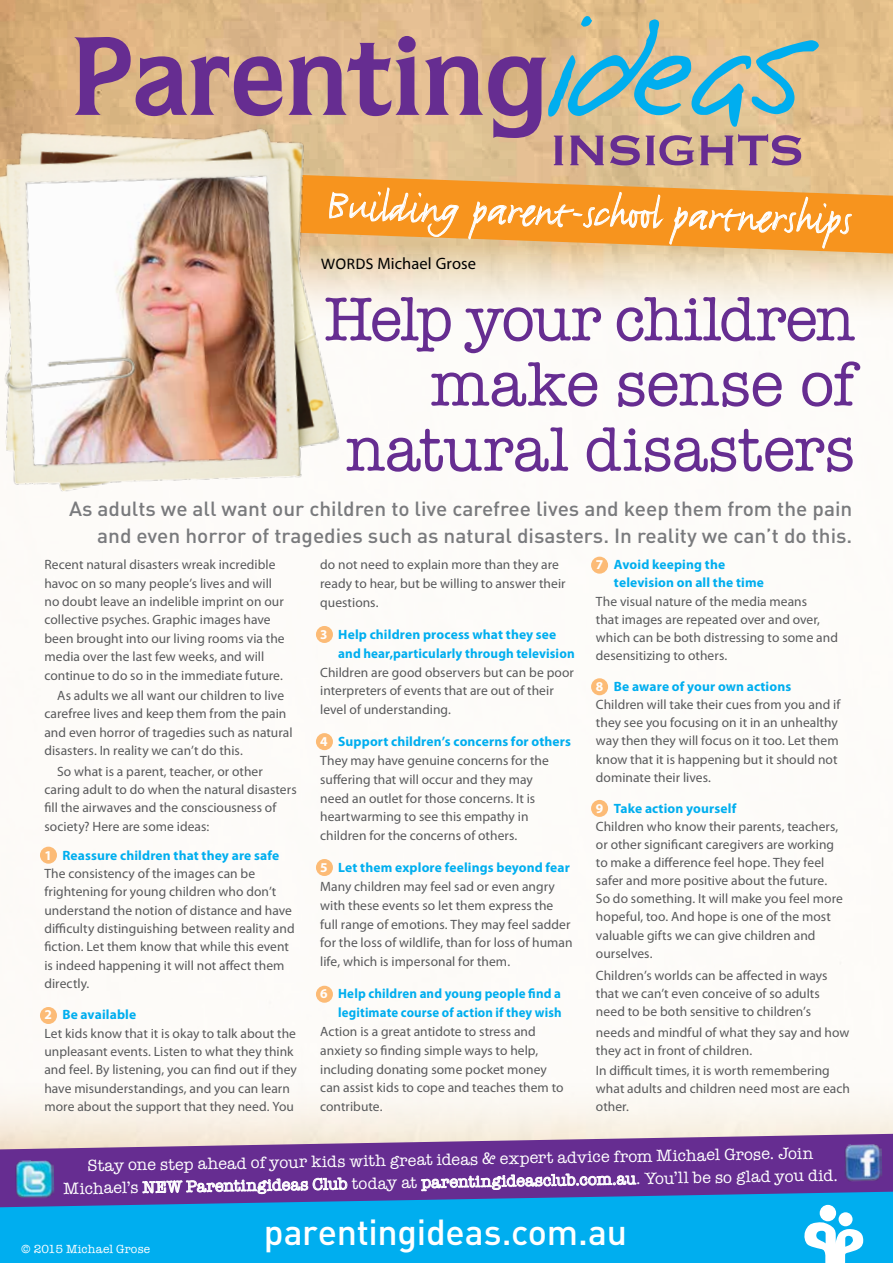
<style>
.page{position:relative;width:893px;height:1263px;background:#fff}
.page>*{position:absolute;margin:0;border:0;box-sizing:border-box;transform-origin:0 0}
.t1{font:63.75px/65.1px "American Typewriter";letter-spacing:-.005em;color:#662d91;text-align:right}
.t2{font:56.4px "Copperplate";letter-spacing:-.05em;color:#662d91}
.t3{font:46.5px "Justlefthand";color:#fff}
.t4{font:500 35.7px "DIN";letter-spacing:-.01em;color:#fff}
.t5{font:500 20.25px/27px "DIN";color:#797a7d;text-align:right}
.t6{font:16.5px/22.5px "American Typewriter";color:#fff;text-align:center}
.t7{font:16.5px "Myriad Pro";letter-spacing:.005em;color:#000}
.t8{font:13.5px/18.3px "Myriad Pro";letter-spacing:.005em;color:#58595b}
.t9{font:700 13.5px/18.9px "Myriad Pro";letter-spacing:.01em;color:#00aeef}
.t10{font:700 13.5px/18.9px "Myriad Pro";letter-spacing:.01em;color:#00aeef;text-align:right;scale:.96 1}
.t11{font:12px "American Typewriter";letter-spacing:.015em;color:#fff}
.s1{font-family:"Calibri"}
.s2{font-weight:700;color:#fff}
.s3{font-weight:700;color:#00aeef}
.s4{color:#fff}
</style>
<div class="page">
<img style="left:0;top:0;width:893px;height:316px">
<div style="left:40px;top:847px;width:17px;height:17px;background:#fcbb76;border-radius:50%"></div>
<div style="left:40px;top:1007px;width:17px;height:17px;background:#fcbb76;border-radius:50%"></div>
<div style="left:591px;top:557px;width:17px;height:17px;background:#fcbb76;border-radius:50%"></div>
<div style="left:591px;top:678px;width:17px;height:17px;background:#fcbb76;border-radius:50%"></div>
<div style="left:591px;top:800px;width:17px;height:17px;background:#fcbb76;border-radius:50%"></div>
<svg style="left:74px;top:37px;width:208px;height:77px;background:#ac7f8b"></svg>
<svg style="left:288px;top:16px;width:531px;height:122px;background:#b8a899"></svg>
<svg style="left:344px;top:173px;width:549px;height:80px;background:#e7b674"></svg>
<svg style="left:344px;top:179px;width:115px;height:58px;background:#f7a13a"></svg>
<svg style="left:468px;top:182px;width:384px;height:66px;background:#f4a342"></svg>
<svg style="left:0;top:1107px;width:893px;height:156px;background:#6293cc"></svg>
<div style="left:316px;top:733px;width:17px;height:17px;background:#fcbb76;border-radius:50%"></div>
<div style="left:316px;top:626px;width:17px;height:17px;background:#fcbb76;border-radius:50%"></div>
<div style="left:316px;top:859px;width:17px;height:17px;background:#fcbb76;border-radius:50%"></div>
<div style="left:316px;top:986px;width:17px;height:17px;background:#fcbb76;border-radius:50%"></div>
<img style="left:0;top:114px;width:344px;height:378px">
<h2 class="t2" style="left:549px;top:113px;width:258px">INSIGHTS</h2>
<h3 class="t3" style="left:328px;top:177px;width:526px;rotate:2deg">Building parent-school partnerships</h3>
<p class="t7" style="left:321px;top:254px;width:157px"><span class="s1">WORDS</span> Michael Grose</p>
<h1 class="t1" style="left:324px;top:284px;width:532px">Help your children make sense of natural disasters</h1>
<h3 class="t5" style="left:69px;top:495px;width:785px">As adults we all want our children to live carefree lives and keep them from the pain and even horror of tragedies such as natural disasters. In reality we can’t do this.</h3>
<p class="t8" style="left:44px;top:556px;width:242px">Recent natural disasters wreak incredible havoc on so many people’s lives and will no doubt leave an indelible imprint on our collective psyches. Graphic images have been brought into our living rooms via the media over the last few weeks, and will continue to do so in the immediate future.</p>
<p class="t8" style="left:44px;top:687px;width:250px;text-indent:13px">As adults we all want our children to live carefree lives and keep them from the pain and even horror of tragedies such as natural disasters. In reality we can’t do this.</p>
<p class="t8" style="left:44px;top:762px;width:254px;text-indent:13px">So what is a parent, teacher, or other caring adult to do when the natural disasters fill the airwaves and the consciousness of society? Here are some ideas:</p>
<p class="t8" style="left:44px;top:846px;width:252px"><span class="s2">1</span> <span class="s3">Reassure children that they are safe </span>The consistency of the images can be frightening for young children who don’t understand the notion of distance and have difficulty distinguishing between reality and fiction. Let them know that while this event is indeed happening it will not affect them directly.</p>
<p class="t8" style="left:44px;top:1006px;width:254px"><span class="s2">2</span> <span class="s3">Be available<br></span>Let kids know that it is okay to talk about the unpleasant events. Listen to what they think and feel. By listening, you can find out if they have misunderstandings, and you can learn more about the support that they need. You</p>
<p class="t8" style="left:320px;top:555px;width:247px;line-height:18.9px">do not need to explain more than they are ready to hear, but be willing to answer their questions.</p>
<p class="t9" style="left:338px;top:625px;width:238px;text-indent:-18px"><span class="s4">3</span> Help children process what they see and hear,particularly through television</p>
<p class="t8" style="left:320px;top:663px;width:255px;line-height:18.9px">Children are good observers but can be poor interpreters of events that are out of their level of understanding.</p>
<p class="t8" style="left:320px;top:732px;width:252px;line-height:18.9px"><span class="s2">4</span> <span class="s3">Support children’s concerns for others </span>They may have genuine concerns for the suffering that will occur and they may<br>need an outlet for those concerns. It is heartwarming to see this empathy in children for the concerns of others.</p>
<p class="t8" style="left:320px;top:858px;width:254px;line-height:18.9px"><span class="s2">5</span> <span class="s3">Let them explore feelings beyond fear </span>Many children may feel sad or even angry with these events so let them express the full range of emotions. They may feel sadder for the loss of wildlife, than for loss of human life, which is impersonal for them.</p>
<p class="t10" style="left:320px;top:984px;width:253px"><span class="s4">6</span> Help children and young people find a legitimate course of action if they wish</p>
<p class="t8" style="left:320px;top:1022px;width:245px;line-height:18.9px">Action is a great antidote to stress and anxiety so finding simple ways to help, including donating some pocket money can assist kids to cope and teaches them to contribute.</p>
<p class="t9" style="left:614px;top:556px;width:151px;line-height:18.1px;text-indent:-18px"><span class="s4">7</span> Avoid keeping the television on all the time</p>
<p class="t8" style="left:596px;top:592px;width:244px">The visual nature of the media means<br>that images are repeated over and over, which can be both distressing to some and desensitizing to others.</p>
<p class="t8" style="left:596px;top:677px;width:246px"><span class="s2">8</span> <span class="s3">Be aware of your own actions </span>Children will take their cues from you and if they see you focusing on it in an unhealthy way then they will focus on it too. Let them know that it is happening but it should not dominate their lives.</p>
<p class="t8" style="left:596px;top:799px;width:248px"><span class="s2">9</span> <span class="s3">Take action yourself<br></span>Children who know their parents, teachers, or other significant caregivers are working to make a difference feel hope. They feel safer and more positive about the future.<br>So do something. It will make you feel more hopeful, too. And hope is one of the most valuable gifts we can give children and ourselves.</p>
<p class="t8" style="left:596px;top:967px;width:233px">Children’s worlds can be affected in ways that we can’t even conceive of so adults need to be both sensitive to children’s</p>
<p class="t8" style="left:596px;top:1023px;width:255px">needs and mindful of what they say and how they act in front of children.</p>
<p class="t8" style="left:596px;top:1062px;width:256px">In difficult times, it is worth remembering what adults and children need most are each other.</p>
<p class="t6" style="left:63px;top:1154px;width:776px;rotate:-1deg">Stay one step ahead of your kids with great ideas &amp; expert advice from Michael Grose. Join<br>Michael’s NEW Parentingideas Club today at parentingideasclub.com.au. You’ll be so glad you did.</p>
<p class="t11" style="left:21px;top:1239px;width:130px">© 2015 Michael Grose</p>
<h3 class="t4" style="left:264px;top:1209px;width:365px">parentingideas.com.au</h3>
</div>
